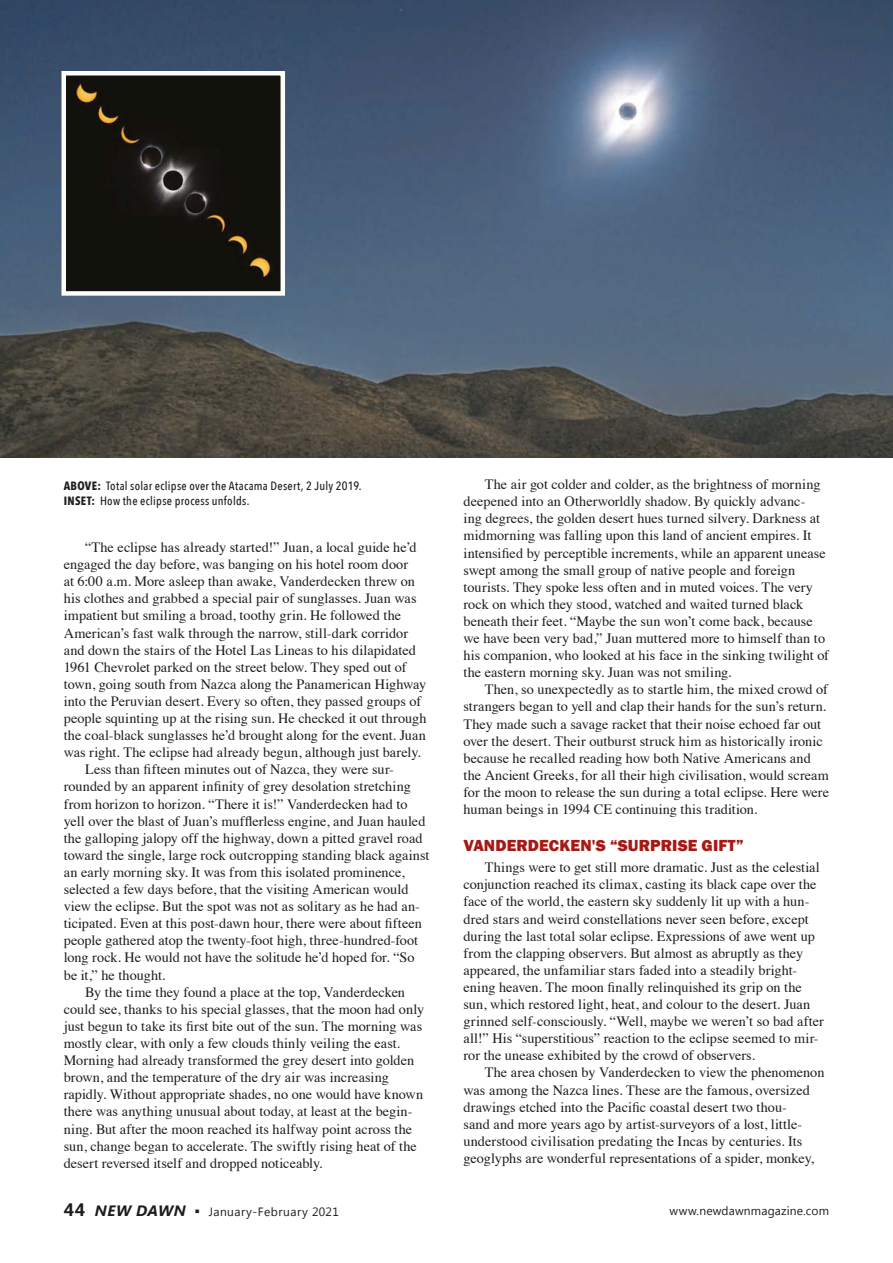
<style>
.page{position:relative;width:893px;height:1263px;background:#fff}
.page>*{position:absolute;margin:0;border:0;box-sizing:border-box;transform-origin:0 0}
.t1{font:800 16.5px "Franklin Gothic";letter-spacing:.005em;color:#a61a16}
.t2{font:italic 700 15px "Segoe UI";letter-spacing:.03em;color:#1d1d1b}
.t3{font:14.25px/17.1px "Times";color:#1d1d1b}
.t4{font:500 12px/15px "Avenir Next Condensed";letter-spacing:.025em;color:#1d1d1b}
.t5{font:12px "Segoe UI";letter-spacing:.02em;color:#1d1d1b}
.t6{font:12px "Segoe UI";letter-spacing:.04em;color:#1d1d1b}
.s1{font-weight:700}
.s2{font-style:normal;font-size:18px}
</style>
<div class="page">
<img style="left:0;top:0;width:893px;height:457px">
<img style="left:67px;top:76px;width:213px;height:215px">
<div style="left:62px;top:71px;width:223px;height:225px;border:4px solid #fcfcfc"></div>
<p class="t4" style="left:64px;top:479px;width:299px"><span class="s1">ABOVE:</span> Total solar eclipse over the Atacama Desert, 2 July 2019.<br><span class="s1">INSET:</span> How the eclipse process unfolds.</p>
<p class="t3" style="left:85px;top:537px;width:333px">“The eclipse has already started!” Juan, a local guide he’d</p>
<p class="t3" style="left:64px;top:555px;width:346px">engaged the day before, was banging on his hotel room door</p>
<p class="t3" style="left:64px;top:572px;width:353px">at 6:00 a.m. More asleep than awake, Vanderdecken threw on</p>
<p class="t3" style="left:64px;top:589px;width:354px">his clothes and grabbed a special pair of sunglasses. Juan was</p>
<p class="t3" style="left:64px;top:606px;width:339px">impatient but smiling a broad, toothy grin. He followed the</p>
<p class="t3" style="left:64px;top:623px;width:346px">American’s fast walk through the narrow, still-dark corridor</p>
<p class="t3" style="left:64px;top:640px;width:354px">and down the stairs of the Hotel Las Lineas to his dilapidated</p>
<p class="t3" style="left:64px;top:657px;width:344px">1961 Chevrolet parked on the street below. They sped out of</p>
<p class="t3" style="left:64px;top:674px;width:364px">town, going south from Nazca along the Panamerican Highway</p>
<p class="t3" style="left:64px;top:691px;width:359px">into the Peruvian desert. Every so often, they passed groups of</p>
<p class="t3" style="left:64px;top:708px;width:364px">people squinting up at the rising sun. He checked it out through</p>
<p class="t3" style="left:64px;top:726px;width:364px">the coal-black sunglasses he’d brought along for the event. Juan</p>
<p class="t3" style="left:64px;top:743px;width:359px">was right. The eclipse had already begun, although just barely.</p>
<p class="t3" style="left:85px;top:760px;width:310px">Less than fifteen minutes out of Nazca, they were sur-</p>
<p class="t3" style="left:64px;top:777px;width:349px">rounded by an apparent infinity of grey desolation stretching</p>
<p class="t3" style="left:64px;top:794px;width:345px">from horizon to horizon. “There it is!” Vanderdecken had to</p>
<p class="t3" style="left:64px;top:811px;width:363px">yell over the blast of Juan’s mufflerless engine, and Juan hauled</p>
<p class="t3" style="left:64px;top:828px;width:360px">the galloping jalopy off the highway, down a pitted gravel road</p>
<p class="t3" style="left:64px;top:845px;width:367px">toward the single, large rock outcropping standing black against</p>
<p class="t3" style="left:64px;top:862px;width:342px">an early morning sky. It was from this isolated prominence,</p>
<p class="t3" style="left:64px;top:879px;width:346px">selected a few days before, that the visiting American would</p>
<p class="t3" style="left:64px;top:897px;width:358px">view the eclipse. But the spot was not as solitary as he had an-</p>
<p class="t3" style="left:64px;top:914px;width:360px">ticipated. Even at this post-dawn hour, there were about fifteen</p>
<p class="t3" style="left:64px;top:931px;width:356px">people gathered atop the twenty-foot high, three-hundred-foot</p>
<p class="t3" style="left:64px;top:948px;width:352px">long rock. He would not have the solitude he’d hoped for. “So</p>
<p class="t3" style="left:64px;top:965px;width:103px">be it,” he thought.</p>
<p class="t3" style="left:85px;top:982px;width:322px">By the time they found a place at the top, Vanderdecken</p>
<p class="t3" style="left:64px;top:999px;width:362px">could see, thanks to his special glasses, that the moon had only</p>
<p class="t3" style="left:64px;top:1016px;width:360px">just begun to take its first bite out of the sun. The morning was</p>
<p class="t3" style="left:64px;top:1033px;width:338px">mostly clear, with only a few clouds thinly veiling the east.</p>
<p class="t3" style="left:64px;top:1050px;width:352px">Morning had already transformed the grey desert into golden</p>
<p class="t3" style="left:64px;top:1068px;width:327px">brown, and the temperature of the dry air was increasing</p>
<p class="t3" style="left:64px;top:1085px;width:361px">rapidly. Without appropriate shades, no one would have known</p>
<p class="t3" style="left:64px;top:1102px;width:350px">there was anything unusual about today, at least at the begin-</p>
<p class="t3" style="left:64px;top:1119px;width:350px">ning. But after the moon reached its halfway point across the</p>
<p class="t3" style="left:64px;top:1136px;width:355px">sun, change began to accelerate. The swiftly rising heat of the</p>
<p class="t3" style="left:64px;top:1153px;width:260px">desert reversed itself and dropped noticeably.</p>
<p class="t3" style="left:463px;top:474px;width:367px;text-indent:21px">The air got colder and colder, as the brightness of morning deepened into an Otherworldly shadow. By quickly advanc-<br>ing degrees, the golden desert hues turned silvery. Darkness at midmorning was falling upon this land of ancient empires. It intensified by perceptible increments, while an apparent unease swept among the small group of native people and foreign tourists. They spoke less often and in muted voices. The very rock on which they stood, watched and waited turned black beneath their feet. “Maybe the sun won’t come back, because we have been very bad,” Juan muttered more to himself than to his companion, who looked at his face in the sinking twilight of the eastern morning sky. Juan was not smiling.</p>
<p class="t3" style="left:463px;top:680px;width:367px;text-indent:21px">Then, so unexpectedly as to startle him, the mixed crowd of strangers began to yell and clap their hands for the sun’s return.<br>They made such a savage racket that their noise echoed far out over the desert. Their outburst struck him as historically ironic because he recalled reading how both Native Americans and the Ancient Greeks, for all their high civilisation, would scream for the moon to release the sun during a total eclipse. Here were human beings in 1994 CE continuing this tradition.</p>
<p class="t1" style="left:463px;top:835px;width:282px">VANDERDECKEN'S “SURPRISE GIFT”</p>
<p class="t3" style="left:463px;top:858px;width:362px;text-indent:21px">Things were to get still more dramatic. Just as the celestial conjunction reached its climax, casting its black cape over the face of the world, the eastern sky suddenly lit up with a hun&shy;dred stars and weird constellations never seen before, except during the last total solar eclipse. Expressions of awe went up from the clapping observers. But almost as abruptly as they appeared, the unfamiliar stars faded into a steadily bright&shy;ening heaven. The moon finally relinquished its grip on the sun, which restored light, heat, and colour to the desert. Juan grinned self-consciously. “Well, maybe we weren’t so bad after all!” His “superstitious” reaction to the eclipse seemed to mir&shy;ror the unease exhibited by the crowd of observers.</p>
<p class="t3" style="left:463px;top:1063px;width:362px;text-indent:21px">The area chosen by Vanderdecken to view the phenomenon was among the Nazca lines. These are the famous, oversized drawings etched into the Pacific coastal desert two thou-<br>sand and more years ago by artist-surveyors of a lost, little&shy;understood civilisation predating the Incas by centuries. Its geoglyphs are wonderful representations of a spider, monkey,</p>
<p class="t2" style="left:64px;top:1199px;width:123px"><span class="s2">44</span> NEW DAWN</p>
<p class="t6" style="left:195px;top:1203px;width:145px"><sup>■</sup> January-February 2021</p>
<p class="t5" style="left:669px;top:1202px;width:161px">www.newdawnmagazine.com</p>
</div>
